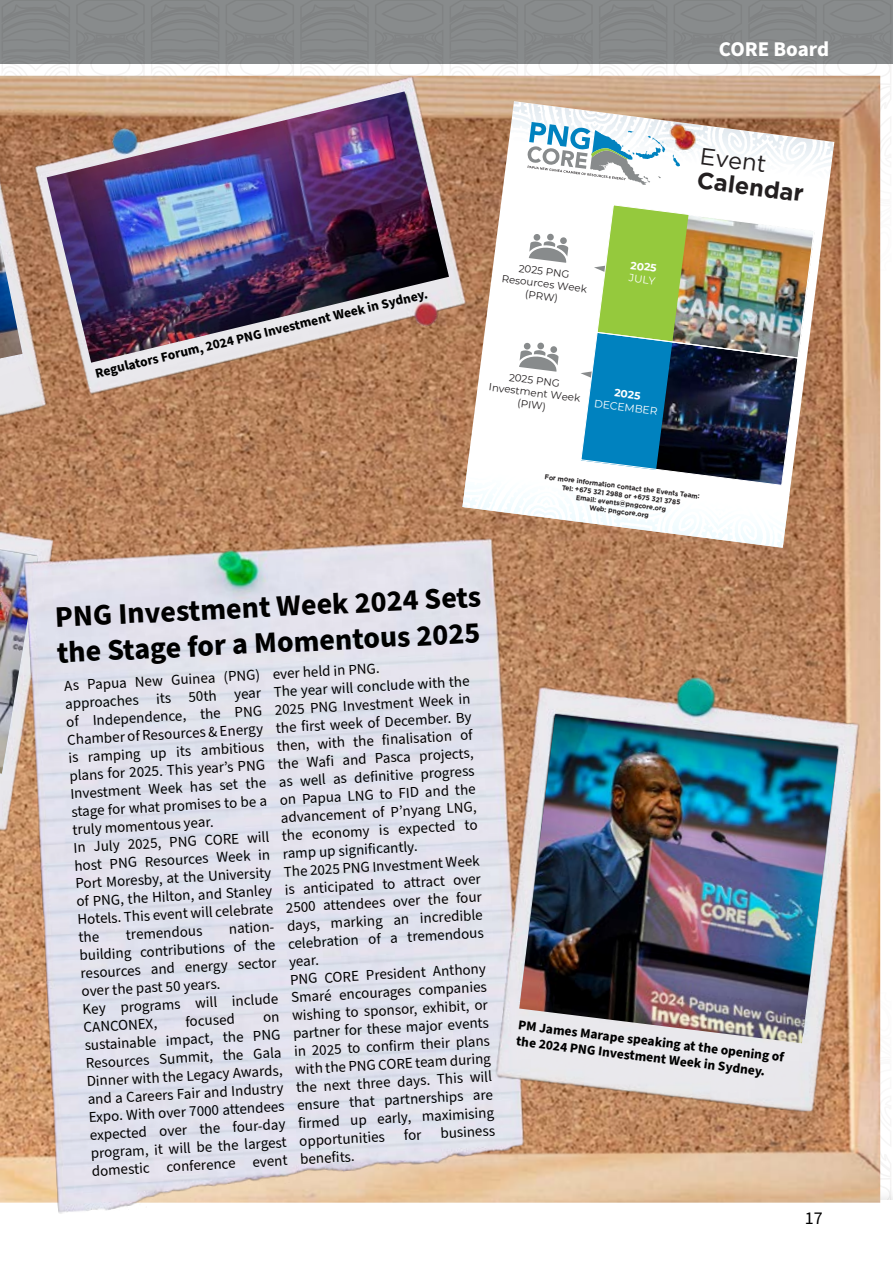
<style>
.page{position:relative;width:893px;height:1263px;background:#fff}
.page>*{position:absolute;margin:0;border:0;box-sizing:border-box;transform-origin:0 0}
.t1{font:700 30px/36px "Source Sans Pro";color:#000}
.t2{font:700 23.55px "Gotham";color:#231f20}
.t3{font:23.55px "Gotham";color:#231f20}
.t4{font:700 21px "Source Sans Pro";color:#fff}
.t5{font:18px "Source Sans Pro";color:#000}
.t6{font:15px/18px "Source Sans Pro";color:#000}
.t7{font:700 13.5px/16.2px "Source Sans Pro";color:#000}
.t8{font:10.65px "Montserrat";color:#fff}
.t9{font:700 10.65px "Montserrat";color:#fff}
.t10{font:10.35px/12.3px "Montserrat";color:#231f20;text-align:center}
.t11{font:700 7.05px/8.4px "Gotham";color:#231f20;text-align:center;scale:.93 1}
</style>
<div class="page">
<svg style="left:880px;top:992px;width:10px;height:176px"></svg>
<img style="left:880px;top:1186px;width:11px;height:15px">
<div style="left:0;top:0;width:893px;height:64px;background:#888b8c"></div>
<img style="left:0;top:76px;width:880px;height:1127px">
<img style="left:0;top:495px;width:63px;height:343px">
<img style="left:0;top:550px;width:16px;height:224px">
<img style="left:0;top:127px;width:97px;height:302px">
<img style="left:0;top:243px;width:16px;height:115px">
<img style="left:16px;top:64px;width:463px;height:354px">
<img style="left:47px;top:91px;width:402px;height:272px">
<img style="left:16px;top:534px;width:518px;height:680px">
<img style="left:483px;top:665px;width:397px;height:464px">
<img style="left:519px;top:714px;width:319px;height:329px">
<svg style="left:462px;top:101px;width:372px;height:447px"></svg>
<svg style="left:673px;top:155px;width:7px;height:12px"></svg>
<svg style="left:527px;top:122px;width:138px;height:63px"></svg>
<img style="left:462px;top:204px;width:353px;height:344px">
<img style="left:666px;top:119px;width:34px;height:34px">
<svg style="left:376px;top:992px;width:66px;height:176px;background:#dfdfe9"></svg>
<h3 class="t4" style="left:719px;top:34px;width:112px">CORE Board</h3>
<p class="t7" style="left:93px;top:364px;width:343px;rotate:-13deg">Regulators Forum, 2024 PNG Investment Week in Sydney.</p>
<p class="t10" style="left:504px;top:260px;width:87px;rotate:7deg">2025 PNG<br>Resources Week (PRW)</p>
<p class="t9" style="left:632px;top:257px;width:28px;rotate:7deg">2025</p>
<p class="t8" style="left:630px;top:270px;width:28px;rotate:7deg">JULY</p>
<p class="t10" style="left:491px;top:368px;width:93px;rotate:7deg">2025 PNG<br>Investment Week (PIW)</p>
<p class="t9" style="left:615px;top:385px;width:28px;rotate:7deg">2025</p>
<p class="t8" style="left:595px;top:396px;width:65px;rotate:7deg">DECEMB ER</p>
<h2 class="t3" style="left:702px;top:141px;width:68px;rotate:7deg">Event</h2>
<h2 class="t2" style="left:699px;top:166px;width:109px;rotate:7deg">Calendar</h2>
<p class="t11" style="left:545px;top:472px;width:169px;rotate:7deg">For more information contact the Events Team:<br>Tel: +675 321 2988 or +675 321 3785<br>Email: events@pngcore.org<br>Web: pngcore.org</p>
<h1 class="t1" style="left:54px;top:601px;width:428px;rotate:-3deg">PNG Investment Week 2024 Sets the Stage for a Momentous 2025</h1>
<p class="t6" style="left:272px;top:665px;width:199px;rotate:-3deg">ever held in PNG.<br>The year will conclude with the<br>2025 PNG Investment Week in the first week of December. By then, with the finalisation of the Wafi and Pasca projects, as well as definitive progress on Papua LNG to FID and the advancement of P’nyang LNG, the economy is expected to ramp up significantly.<br>The 2025 PNG Investment Week is anticipated to attract over<br>2500 attendees over the four days, marking an incredible celebration of a tremendous year.<br>PNG CORE President Anthony<br>Smaré encourages companies wishing to sponsor, exhibit, or partner for these major events in 2025 to confirm their plans with the PNG CORE team during the next three days. This will ensure that partnerships are firmed up early, maximising opportunities</p>
<p class="t6" style="left:64px;top:677px;width:199px;rotate:-3deg">As Papua New Guinea (PNG) approaches its 50th year of Independence, the PNG<br>Chamber of Resources &amp; Energy is ramping up its ambitious plans for 2025. This year’s PNG<br>Investment Week has set the stage for what promises to be a truly momentous year.<br>In July 2025, PNG CORE will host PNG Resources Week in<br>Port Moresby, at the University of PNG, the Hilton, and Stanley<br>Hotels. This event will celebrate the</p>
<p class="t6" style="left:78px;top:928px;width:200px;text-indent:151px;rotate:-3deg">nation&shy;building contributions of the resources and energy sector over the past 50 years.<br>Key programs will include<br>CANCONEX,</p>
<p class="t6" style="left:125px;top:926px;width:78px;rotate:-3deg">tremendous</p>
<p class="t6" style="left:185px;top:1013px;width:51px;rotate:-3deg">focused</p>
<p class="t6" style="left:83px;top:1018px;width:198px;text-align:justify;text-indent:180px;rotate:-3deg">on sustainable impact, the PNG Resources Summit, the Gala Dinner with the Legacy Awards, and a Careers Fair and Industry Expo. With over 7000 attendees expected over the four-day program, it will be the largest domestic conference event</p>
<p class="t6" style="left:440px;top:1125px;width:56px;rotate:-3deg">business</p>
<p class="t6" style="left:300px;top:1150px;width:56px;rotate:-3deg">benefits.</p>
<p class="t7" style="left:519px;top:1017px;width:269px;rotate:7deg">PM James Marape speaking at the opening of the 2024 PNG Investment Week in Sydney.</p>
<p class="t5" style="left:805px;top:1205px;width:19px">17</p>
</div>
